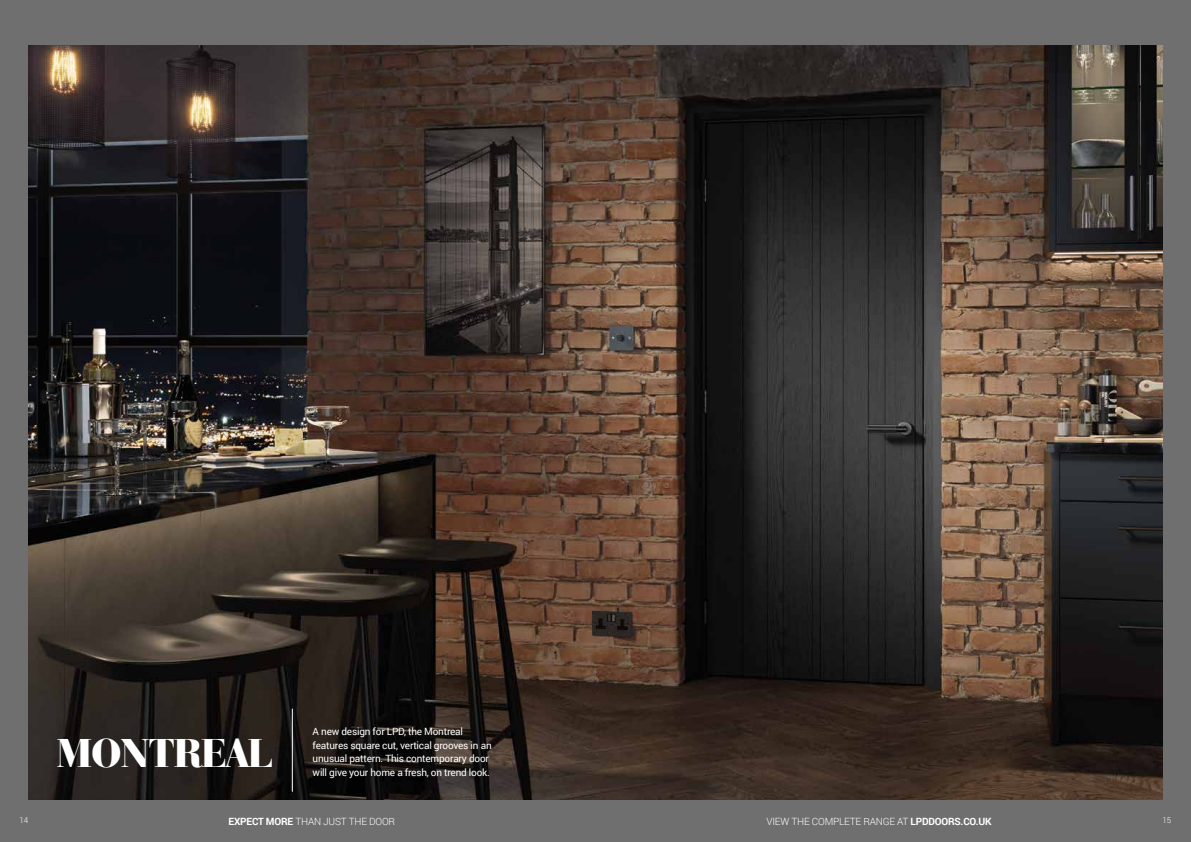
<style>
.page{position:relative;width:1191px;height:842px;background:#706f6f}
.page>*{position:absolute;margin:0;border:0;box-sizing:border-box;transform-origin:0 0}
.t1{font:900 42px "Bauer Bodoni BT";letter-spacing:-.02em;color:#fff}
.t2{font:10px/13.5px "Roboto";letter-spacing:-.02em;color:#fff}
.t3{font:300 10px "Roboto";letter-spacing:-.02em;color:#fff}
.t4{font:300 8px "Roboto";color:#fff}
.s1{font-weight:700}
</style>
<div class="page">
<img style="left:28px;top:45px;width:1134px;height:754px">
<hr style="left:292px;top:709px;width:1px;height:83px;background:#fff">
<h1 class="t1" style="left:57px;top:726px;width:218px">MONTREAL</h1>
<p class="t2" style="left:313px;top:724px;width:181px">A new design for LPD, the Montreal features square cut, vertical grooves in an unusual pattern. This contemporary door will give your home a fresh, on trend look.</p>
<p class="t4" style="left:20px;top:814px;width:10px">14</p>
<p class="t3" style="left:229px;top:814px;width:168px"><span class="s1">EXPECT MORE</span> THAN JUST THE DOOR</p>
<p class="t3" style="left:766px;top:814px;width:226px">VIEW THE COMPLETE RANGE AT <span class="s1">LPDDOORS.CO.UK</span></p>
<p class="t4" style="left:1162px;top:814px;width:10px">15</p>
</div>
